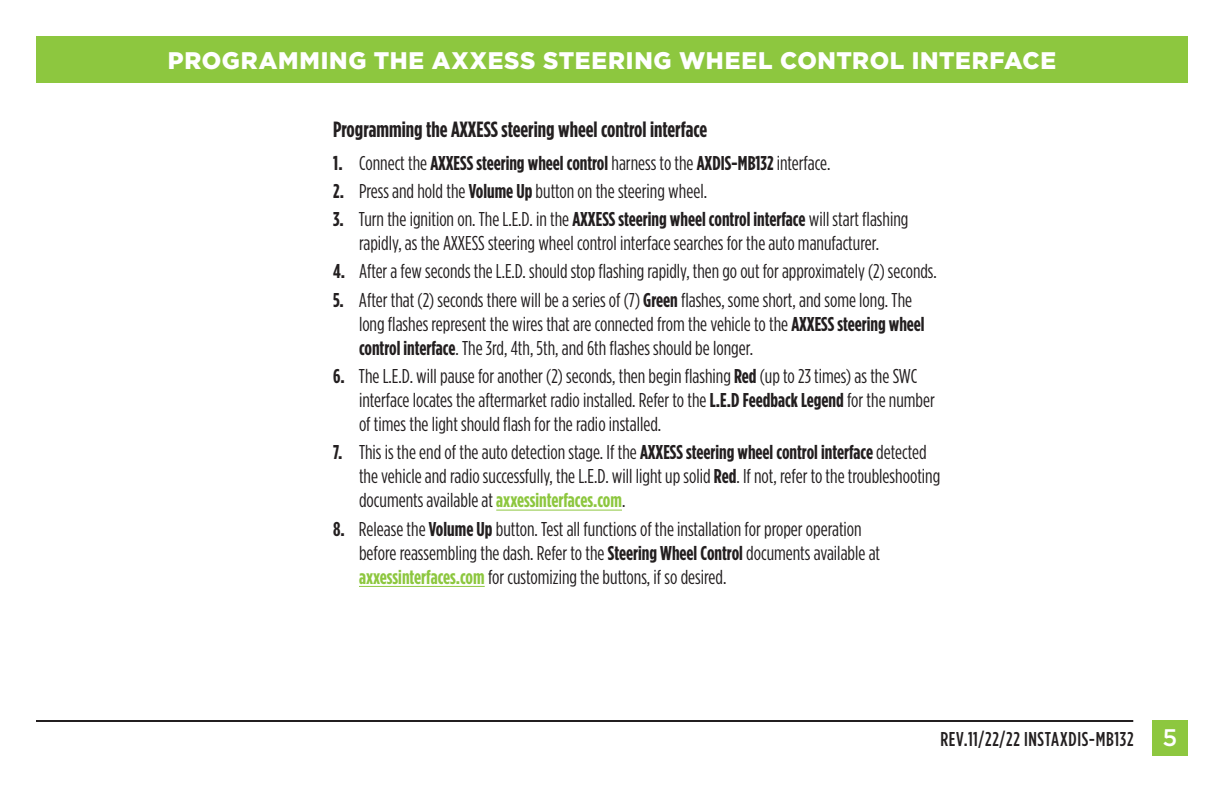
<style>
.page{position:relative;width:1224px;height:792px;background:#fff}
.page>*{position:absolute;margin:0;border:0;box-sizing:border-box;transform-origin:0 0}
.t1{font:900 24px "Gotham";letter-spacing:.03em;color:#fff}
.t2{font:700 22px "Gotham Condensed";color:#231f20}
.t3{font:20px/24px "Gotham Condensed";color:#231f20}
.t4{font:700 20px "Gotham Condensed";color:#231f20}
.t5{font:500 20px "Gotham Condensed";letter-spacing:.035em;color:#231f20}
.s1{font-weight:400}
.s2{font-weight:700}
.s3{font-weight:700;color:#8dc73f}
.s4{font-family:"Gotham";font-size:24px;color:#fff}
</style>
<div class="page">
<div style="left:36px;top:36px;width:1152px;height:46px;background:#8dc73f"></div>
<div style="left:1152px;top:720px;width:36px;height:36px;background:#8dc73f"></div>
<hr style="left:36px;top:720px;width:1097px;height:2px;background:#231f20">
<hr style="left:496px;top:510px;width:126px;height:1px;background:#8dc73f">
<hr style="left:359px;top:586px;width:126px;height:1px;background:#8dc73f">
<p class="t1" style="left:168px;top:46px;width:890px">PROGRAMMING THE AXXESS STEERING WHEEL CONTROL INTERFACE</p>
<p class="t2" style="left:333px;top:116px;width:376px">Programming the AXXESS steering wheel control interface</p>
<p class="t4" style="left:333px;top:151px;width:499px">1. <span class="s1">Connect the</span> AXXESS steering wheel control <span class="s1">harness to the</span> AXDIS-MB132 <span class="s1">interface.</span></p>
<p class="t3" style="left:333px;top:179px;width:376px"><span class="s2">2.</span> Press and hold the <span class="s2">Volume Up</span> button on the steering wheel.</p>
<p class="t3" style="left:333px;top:207px;width:577px;text-align:center"><span class="s2">3.</span> Turn the ignition on. The L.E.D. in the <span class="s2">AXXESS steering wheel control interface</span> will start flashing rapidly, as the AXXESS steering wheel control interface searches for the auto manufacturer.</p>
<p class="t3" style="left:333px;top:259px;width:605px"><span class="s2">4.</span> After a few seconds the L.E.D. should stop flashing rapidly, then go out for approximately (2) seconds.</p>
<p class="t3" style="left:359px;top:287px;width:567px;text-indent:-26px"><span class="s2">5.</span> After that (2) seconds there will be a series of (7) <span class="s2">Green</span> flashes, some short, and some long. The long flashes represent the wires that are connected from the vehicle to the <span class="s2">AXXESS steering wheel control interface</span>. The 3rd, 4th, 5th, and 6th flashes should be longer.</p>
<p class="t3" style="left:359px;top:364px;width:577px;text-indent:-26px"><span class="s2">6.</span> The L.E.D. will pause for another (2) seconds, then begin flashing <span class="s2">Red</span> (up to 23 times) as the SWC interface locates the aftermarket radio installed. Refer to the <span class="s2">L.E.D Feedback Legend</span> for the number of times the light should flash for the radio installed.</p>
<p class="t3" style="left:359px;top:440px;width:583px;text-indent:-26px"><span class="s2">7.</span> This is the end of the auto detection stage. If the <span class="s2">AXXESS steering wheel control interface</span> detected the vehicle and radio successfully, the L.E.D. will light up solid <span class="s2">Red</span>. If not, refer to the troubleshooting documents available at <span class="s3">axxessinterfaces.com</span>.</p>
<p class="t3" style="left:359px;top:516px;width:523px;text-indent:-26px"><span class="s2">8.</span> Release the <span class="s2">Volume Up</span> button. Test all functions of the installation for proper operation before reassembling the dash. Refer to the <span class="s2">Steering Wheel Control</span> documents available at <span class="s3">axxessinterfaces.com</span> for customizing the buttons, if so desired.</p>
<p class="t5" style="left:940px;top:728px;width:239px">REV.11/22/22 INSTAXDIS-MB132 <span class="s4">5</span></p>
</div>
